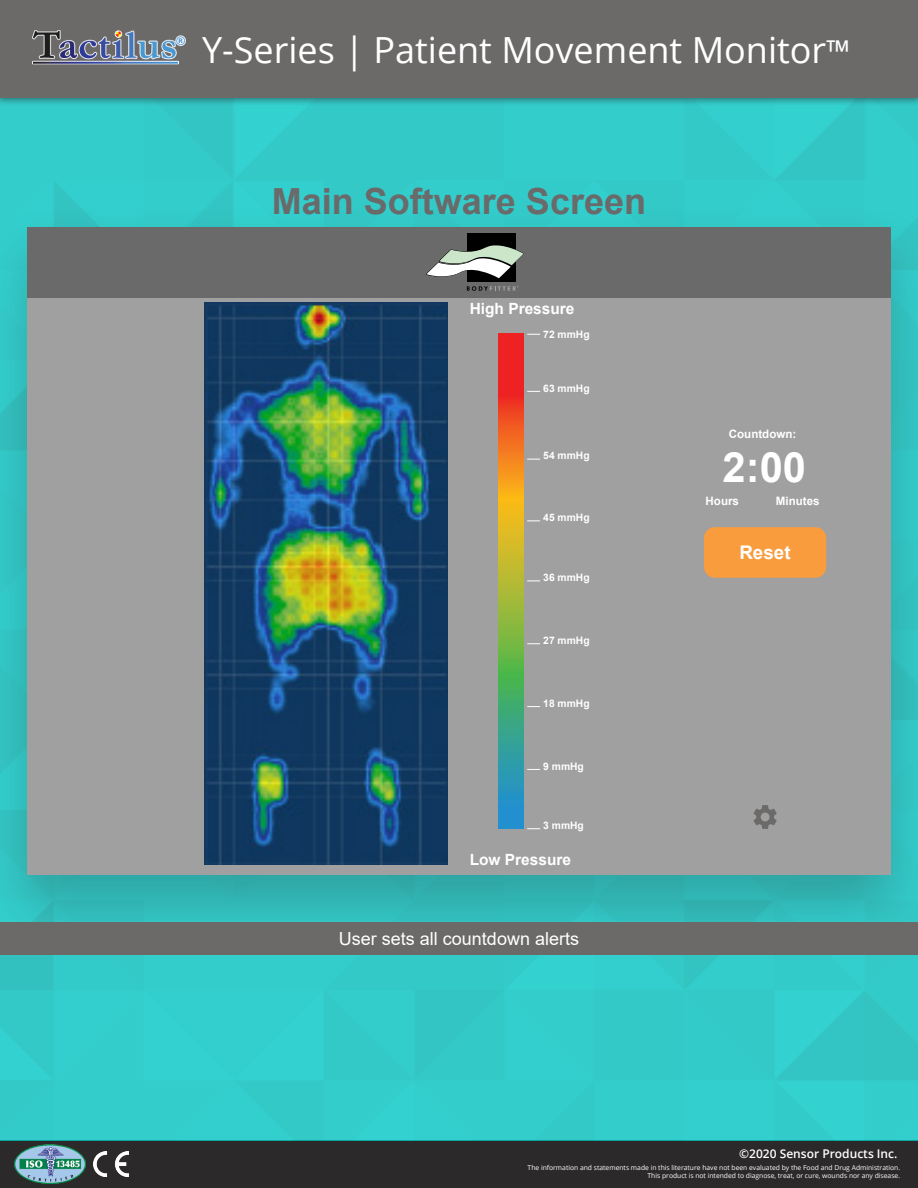
<style>
.page{position:relative;width:918px;height:1188px;background:#fff}
.page>*{position:absolute;margin:0;border:0;box-sizing:border-box;transform-origin:0 0}
.t1{font:700 41.7px "Arial";color:#fff}
.t2{font:36px "Open Sans";color:#fff}
.t3{font:700 36px "Arial";color:#6a6a6a}
.t4{font:700 18.75px "Arial";color:#fff}
.t5{font:18px "Arial";color:#fff}
.t6{font:700 15.45px "Arial";color:#fff}
.t7{font:600 12px "Open Sans";color:#fff}
.t8{font:700 11.55px "Arial";color:#fff}
.t9{font:700 10.35px "Arial";color:#fff}
.t10{font:6.75px/8.1px "Open Sans";color:#fff;text-align:right}
.t11{font:4.95px "Myriad Pro";color:#a8a9ad}
.s1{font-size:31.5px}
</style>
<div class="page">
<div style="left:0;top:1140px;width:918px;height:48px;background:#2b292a"></div>
<img style="left:15px;top:1145px;width:71px;height:38px">
<img style="left:94px;top:1152px;width:34px;height:25px">
<div style="left:0;top:106px;width:918px;height:1034px;background:#33cdcb"></div>
<div style="left:0;top:202px;width:918px;height:754px;background:#231f20;opacity:.25"></div>
<div style="left:27px;top:227px;width:864px;height:647px;background:#a0a0a0"></div>
<img style="left:205px;top:302px;width:242px;height:563px">
<svg style="left:754px;top:805px;width:23px;height:24px"></svg>
<div style="left:27px;top:227px;width:864px;height:71px;background:#6b6a6a"></div>
<div style="left:704px;top:527px;width:122px;height:51px;background:#f89c3e;border-radius:11px"></div>
<svg style="left:499px;top:334px;width:24px;height:495px;background:#9d8f4c"></svg>
<svg style="left:527px;top:828px;width:13px;height:1px"></svg>
<svg style="left:527px;top:581px;width:13px;height:1px"></svg>
<svg style="left:527px;top:459px;width:13px;height:1px"></svg>
<svg style="left:527px;top:521px;width:13px;height:1px"></svg>
<svg style="left:527px;top:391px;width:13px;height:1px"></svg>
<svg style="left:527px;top:706px;width:13px;height:1px"></svg>
<svg style="left:527px;top:643px;width:13px;height:1px"></svg>
<svg style="left:527px;top:769px;width:13px;height:1px"></svg>
<svg style="left:527px;top:334px;width:13px;height:1px"></svg>
<div style="left:467px;top:234px;width:48px;height:48px;background:#000"></div>
<svg style="left:426px;top:245px;width:98px;height:34px"></svg>
<svg style="left:467px;top:286px;width:49px;height:5px"></svg>
<div style="left:0;top:0;width:918px;height:106px;background:#231f20;opacity:.5"></div>
<div style="left:0;top:0;width:918px;height:97px;background:#6b6a69"></div>
<img style="left:32px;top:30px;width:154px;height:35px">
<div style="left:0;top:922px;width:918px;height:33px;background:#6b6a69"></div>
<p class="t2" style="left:202px;top:25px;width:650px">Y-Series | Patient Movement Monitor<span class="s1">™</span></p>
<p class="t3" style="left:272px;top:176px;width:376px">Main Software Screen</p>
<p class="t11" style="left:517px;top:284px;width:4px">®</p>
<p class="t6" style="left:470px;top:297px;width:106px">High Pressure</p>
<p class="t9" style="left:543px;top:327px;width:48px">72 mmHg</p>
<p class="t9" style="left:543px;top:381px;width:48px">63 mmHg</p>
<p class="t9" style="left:543px;top:449px;width:48px">54 mmHg</p>
<p class="t9" style="left:543px;top:510px;width:48px">45 mmHg</p>
<p class="t9" style="left:543px;top:570px;width:48px">36 mmHg</p>
<p class="t9" style="left:543px;top:633px;width:48px">27 mmHg</p>
<p class="t9" style="left:543px;top:696px;width:48px">18 mmHg</p>
<p class="t9" style="left:543px;top:759px;width:42px">9 mmHg</p>
<p class="t9" style="left:543px;top:818px;width:42px">3 mmHg</p>
<p class="t6" style="left:470px;top:849px;width:103px">Low Pressure</p>
<p class="t5" style="left:339px;top:927px;width:242px">User sets all countdown alerts</p>
<p class="t8" style="left:729px;top:426px;width:69px">Countdown:</p>
<p class="t1" style="left:723px;top:438px;width:85px">2:00</p>
<p class="t8" style="left:706px;top:493px;width:35px">Hours</p>
<p class="t8" style="left:776px;top:493px;width:45px">Minutes</p>
<p class="t4" style="left:739px;top:540px;width:53px">Reset</p>
<h3 class="t7" style="left:739px;top:1145px;width:160px">©2020 Sensor Products Inc.</h3>
<p class="t10" style="left:528px;top:1164px;width:374px">The information and statements made in this literature have not been evaluated by the Food and Drug Administration.<br>This product is not intended to diagnose, treat, or cure, wounds nor any disease.</p>
</div>
